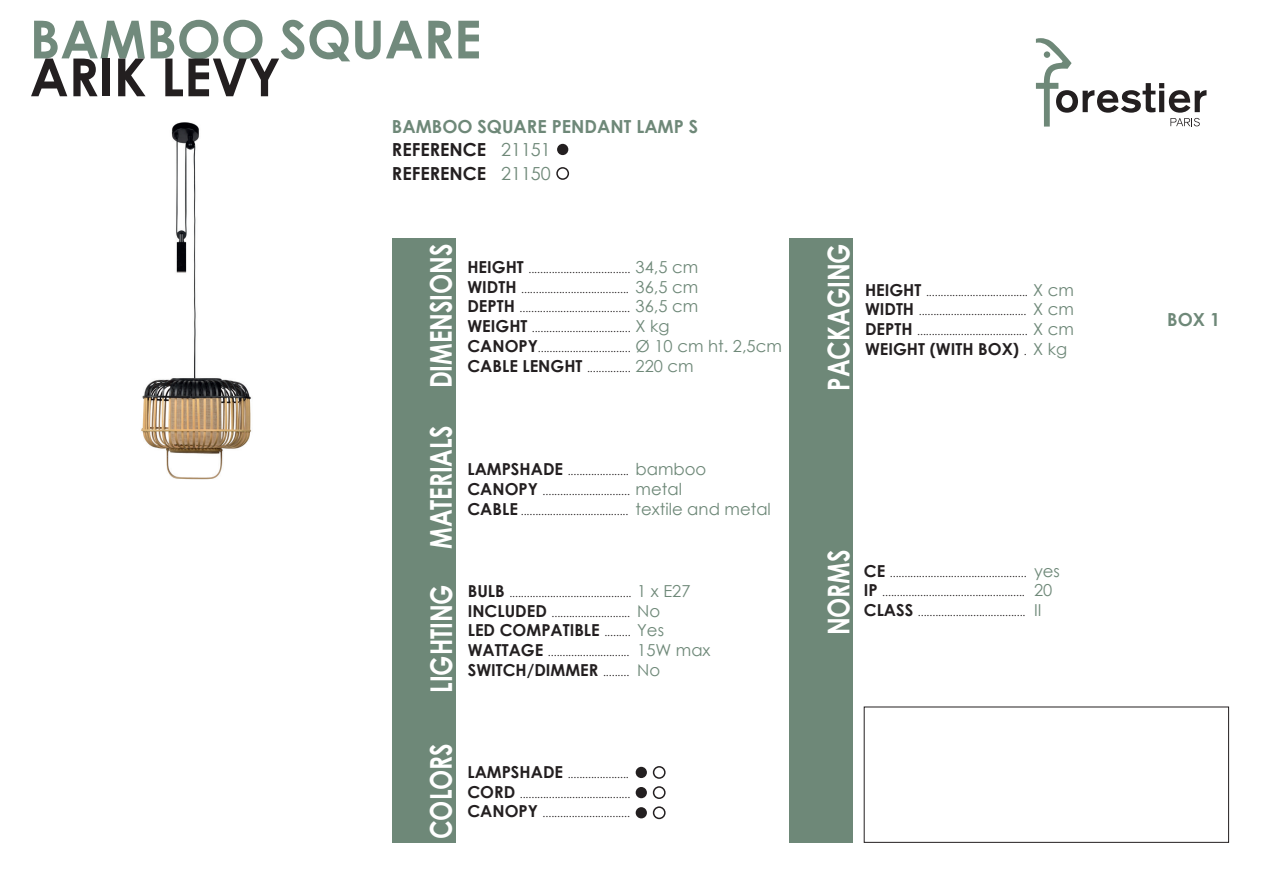
<style>
.page{position:relative;width:1263px;height:893px;background:#fff}
.page>*{position:absolute;margin:0;border:0;box-sizing:border-box;transform-origin:0 0}
.t1{font:700 52.5px "Century Gothic";color:#718a7c}
.t2{font:700 52.5px "Century Gothic";color:#231f20}
.t3{font:700 30px "Century Gothic";color:#fff;scale:.8 1}
.t4{font:700 18px "Century Gothic";color:#6e8878}
.t5{font:700 18px/24px "Century Gothic";color:#231f20}
.t6{font:18px/24px "Century Gothic";color:#6e8878}
.t7{font:16.5px/19.8px "Century Gothic";color:#6e8878}
.t8{font:700 16.5px "Century Gothic";color:#231f20}
.t9{font:10.5px/19.8px "Century Gothic";color:#231f20}
.s1{font-weight:700;font-size:16.5px}
.s2{font-weight:400;font-size:10.5px}
.s3{font-weight:400;color:#6e8878}
</style>
<div class="page">
<div style="left:557px;top:144px;width:11px;height:11px;background:#231f20;border-radius:50%"></div>
<div style="left:556px;top:167px;width:13px;height:13px;border:2px solid #231f20;border-radius:50%"></div>
<div style="left:392px;top:238px;width:64px;height:605px;background:#6e8878"></div>
<div style="left:789px;top:238px;width:64px;height:605px;background:#6e8878"></div>
<svg style="left:1036px;top:38px;width:170px;height:89px"></svg>
<div style="left:864px;top:707px;width:365px;height:136px;border:1px solid #231f20"></div>
<img style="left:141px;top:122px;width:111px;height:358px">
<div style="left:636px;top:807px;width:11px;height:11px;background:#231f20;border-radius:50%"></div>
<div style="left:653px;top:806px;width:13px;height:13px;border:2px solid #231f20;border-radius:50%"></div>
<div style="left:636px;top:787px;width:11px;height:11px;background:#231f20;border-radius:50%"></div>
<div style="left:653px;top:786px;width:13px;height:13px;border:2px solid #231f20;border-radius:50%"></div>
<div style="left:636px;top:767px;width:11px;height:11px;background:#231f20;border-radius:50%"></div>
<div style="left:653px;top:766px;width:13px;height:13px;border:2px solid #231f20;border-radius:50%"></div>
<h1 class="t1" style="left:30px;top:0;width:453px">BAMBOO SQUARE</h1>
<h1 class="t2" style="left:30px;top:37px;width:252px">ARIK LEVY</h1>
<h3 class="t4" style="left:392px;top:113px;width:308px">BAMBOO SQUARE PENDANT LAMP S</h3>
<h3 class="t5" style="left:392px;top:137px;width:96px">REFERENCE<br>REFERENCE</h3>
<h3 class="t6" style="left:501px;top:137px;width:51px">21151<br>21150</h3>
<h2 class="t3" style="left:418px;top:388px;width:183px;rotate:-90deg">DIMENSIONS</h2>
<p class="t9" style="left:467px;top:259px;width:165px"><span class="s1">HEIGHT</span> ...................................<br><span class="s1">WIDTH</span> .....................................<br><span class="s1">DEPTH</span> ......................................<br><span class="s1">WEIGHT</span> ..................................<br><span class="s1">CANOPY</span>................................<br><span class="s1">CABLE LENGHT</span> ...............</p>
<h3 class="t7" style="left:636px;top:257px;width:148px">34,5 cm<br>36,5 cm<br>36,5 cm<br>X kg<br>Ø 10 cm ht. 2,5cm<br>220 cm</h3>
<h2 class="t3" style="left:418px;top:549px;width:156px;rotate:-90deg">MATERIALS</h2>
<h2 class="t3" style="left:419px;top:693px;width:137px;rotate:-90deg">LIGHTING</h2>
<h3 class="t7" style="left:636px;top:459px;width:137px">bamboo<br>metal<br>textile and metal</h3>
<p class="t9" style="left:467px;top:461px;width:164px;text-align:justify"><span class="s1">LAMPSHADE</span> .....................<br><span class="s1">CANOPY</span> ..............................<br><span class="s1">CABLE</span> .....................................</p>
<h3 class="t7" style="left:637px;top:581px;width:55px">1 x E27<br>No</h3>
<h3 class="t7" style="left:637px;top:640px;width:75px">15W max<br>No</h3>
<p class="t9" style="left:468px;top:583px;width:165px"><span class="s1">BULB</span> ..........................................<br><span class="s1">INCLUDED</span> ...........................</p>
<h3 class="t8" style="left:468px;top:618px;width:198px">LED COMPATIBLE <span class="s2">.........</span> <span class="s3">Yes</span></h3>
<p class="t9" style="left:468px;top:642px;width:163px"><span class="s1">WATTAGE</span> ............................</p>
<h3 class="t8" style="left:468px;top:657px;width:163px">SWITCH/DIMMER <span class="s2">.........</span></h3>
<h2 class="t3" style="left:418px;top:839px;width:121px;rotate:-90deg">COLORS</h2>
<p class="t9" style="left:467px;top:764px;width:164px"><span class="s1">LAMPSHADE</span> .....................<br><span class="s1">CORD</span> ......................................<br><span class="s1">CANOPY</span> ..............................</p>
<h2 class="t3" style="left:816px;top:391px;width:186px;rotate:-90deg">PACKAGING</h2>
<p class="t9" style="left:865px;top:282px;width:164px"><span class="s1">HEIGHT</span> ...................................<br><span class="s1">WIDTH</span> .....................................<br><span class="s1">DEPTH</span> ......................................</p>
<h3 class="t8" style="left:865px;top:336px;width:204px">WEIGHT (WITH BOX) <span class="s2">.</span> <span class="s3">X kg</span></h3>
<h3 class="t7" style="left:1033px;top:279px;width:42px;text-align:justify">X cm X cm X cm</h3>
<h2 class="t3" style="left:816px;top:635px;width:109px;rotate:-90deg">NORMS</h2>
<p class="t9" style="left:864px;top:563px;width:164px"><span class="s1">CE</span> ...............................................<br><span class="s1">IP</span> .................................................<br><span class="s1">CLASS</span> .....................................</p>
<h3 class="t7" style="left:1034px;top:560px;width:27px">yes<br>20<br>II</h3>
<h3 class="t4" style="left:1167px;top:306px;width:54px">BOX 1</h3>
</div>
